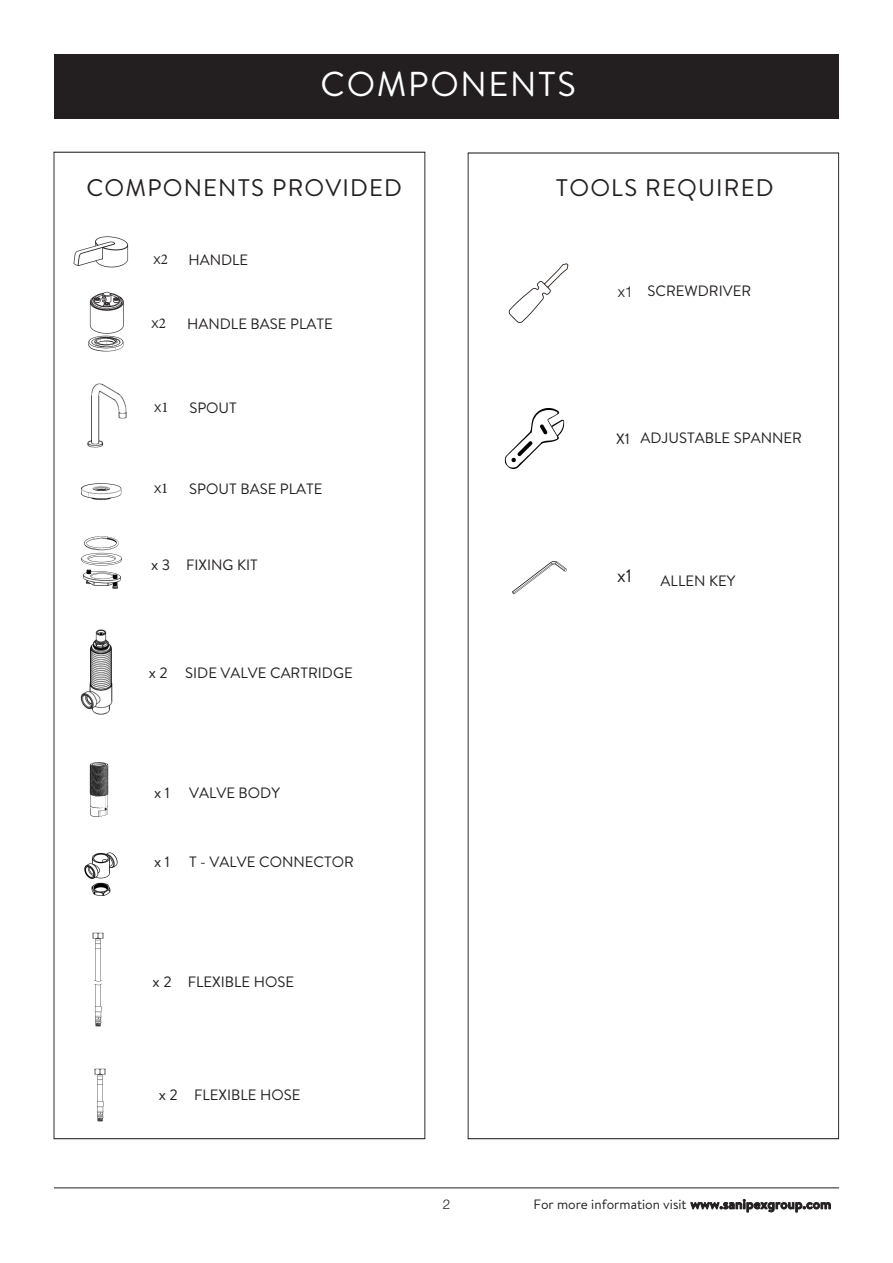
<style>
.page{position:relative;width:893px;height:1263px;background:#fff}
.page>*{position:absolute;margin:0;border:0;box-sizing:border-box;transform-origin:0 0}
.t1{font:34.5px "Brandon Text";letter-spacing:.05em;color:#fff}
.t2{font:24px "Brandon Text";letter-spacing:.05em;color:#231f20}
.t3{font:18px "Brandon Text";color:#231f20}
.t4{font:15px "Brandon Text";color:#231f20}
.t5{font:300 15px "Helvetica Neue";color:#231f20}
.t6{font:13.5px "Brandon Text";color:#231f20}
.t7{font:300 13.5px "Helvetica Neue";color:#231f20}
.s1{font-family:"Minion Pro";font-weight:400}
.s2{font-family:"Helvetica Neue";font-weight:300}
.s3{font-weight:700}
</style>
<div class="page">
<hr style="left:54px;top:1187px;width:785px;height:1px;background:#231f20">
<div style="left:54px;top:54px;width:785px;height:65px;background:#231f20"></div>
<img style="left:505px;top:409px;width:59px;height:60px">
<img style="left:508px;top:263px;width:61px;height:60px">
<img style="left:512px;top:561px;width:54px;height:34px">
<img style="left:83px;top:569px;width:38px;height:20px">
<img style="left:81px;top:552px;width:41px;height:14px">
<img style="left:84px;top:852px;width:34px;height:44px">
<img style="left:92px;top:932px;width:12px;height:95px">
<img style="left:94px;top:1068px;width:12px;height:54px">
<img style="left:84px;top:536px;width:35px;height:14px">
<img style="left:88px;top:335px;width:36px;height:17px">
<img style="left:81px;top:483px;width:41px;height:17px">
<img style="left:87px;top:383px;width:40px;height:65px">
<img style="left:89px;top:762px;width:20px;height:56px">
<img style="left:80px;top:629px;width:33px;height:86px">
<img style="left:73px;top:236px;width:56px;height:98px">
<p class="t1" style="left:321px;top:61px;width:257px">COMPONENTS</p>
<p class="t2" style="left:86px;top:171px;width:317px">COMPONENTS PROVIDED</p>
<p class="t2" style="left:556px;top:171px;width:219px">TOOLS REQUIRED</p>
<p class="t5" style="left:154px;top:247px;width:16px">x<span class="s1">2</span></p>
<p class="t4" style="left:188px;top:250px;width:61px">HANDLE</p>
<p class="t5" style="left:152px;top:310px;width:16px">x<span class="s1">2</span></p>
<p class="t4" style="left:187px;top:313px;width:147px">HANDLE BASE PLATE</p>
<p class="t5" style="left:154px;top:394px;width:16px">x<span class="s1">1</span></p>
<p class="t4" style="left:189px;top:397px;width:49px">SPOUT</p>
<p class="t5" style="left:154px;top:476px;width:16px">x<span class="s1">1</span></p>
<p class="t4" style="left:189px;top:479px;width:135px">SPOUT BASE PLATE</p>
<p class="t4" style="left:151px;top:554px;width:108px">x 3 FIXING KIT</p>
<p class="t4" style="left:149px;top:662px;width:205px">x 2 SIDE VALVE CARTRIDGE</p>
<p class="t4" style="left:154px;top:782px;width:17px">x 1</p>
<p class="t4" style="left:189px;top:782px;width:92px">VALVE BODY</p>
<p class="t4" style="left:154px;top:852px;width:17px">x 1</p>
<p class="t4" style="left:189px;top:852px;width:167px">T - VALVE CONNECTOR</p>
<p class="t4" style="left:153px;top:971px;width:143px">x 2 FLEXIBLE HOSE</p>
<p class="t4" style="left:159px;top:1084px;width:143px">x 2 FLEXIBLE HOSE</p>
<p class="t4" style="left:618px;top:281px;width:135px"><span class="s2">x1</span> SCREWDRIVER</p>
<p class="t4" style="left:616px;top:427px;width:187px">X1 ADJUSTABLE SPANNER</p>
<p class="t3" style="left:617px;top:563px;width:16px">x1</p>
<p class="t4" style="left:661px;top:570px;width:76px">ALLEN KEY</p>
<p class="t7" style="left:443px;top:1193px;width:9px">2</p>
<p class="t6" style="left:533px;top:1195px;width:299px">For more information visit <span class="s3">www.sanipexgroup.com</span></p>
</div>
